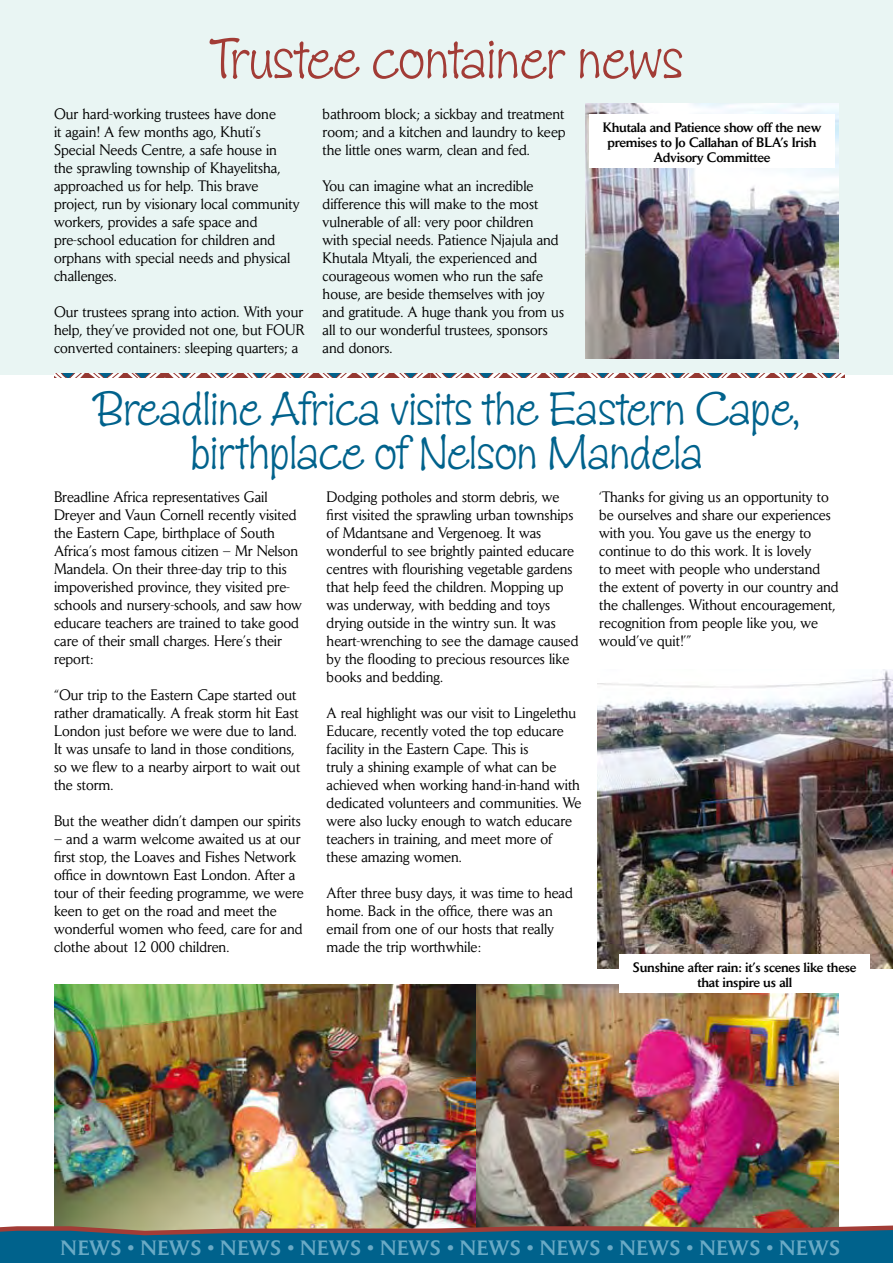
<style>
.page{position:relative;width:893px;height:1263px;background:#fff}
.page>*{position:absolute;margin:0;border:0;box-sizing:border-box;transform-origin:0 0}
.t1{font:58.5px "Zipty Do Std";color:#a23c36}
.t2{font:49.5px/44.5px "Zipty Do Std";color:#00628c;text-align:center}
.t3{font:500 20.55px "Daily News";color:#6aaac5}
.t4{font:15px/18px "Daily News";color:#000;scale:.95 1}
.t5{font:500 13.5px/15px "Daily News";letter-spacing:-.02em;color:#000;text-align:center;scale:.95 1}
</style>
<div class="page">
<img style="left:54px;top:984px;width:422px;height:235px">
<img style="left:476px;top:984px;width:363px;height:235px">
<div style="left:0;top:0;width:893px;height:374px;background:#e9f5f3"></div>
<img style="left:0;top:1219px;width:893px;height:44px">
<svg style="left:54px;top:373px;width:791px;height:4px"></svg>
<img style="left:597px;top:669px;width:296px;height:300px">
<img style="left:585px;top:103px;width:254px;height:255px">
<div style="left:620px;top:954px;width:250px;height:39px;background:#fff"></div>
<div style="left:589px;top:115px;width:246px;height:53px;background:#fff"></div>
<h1 class="t1" style="left:210px;top:24px;width:475px">Trustee container news</h1>
<p class="t4" style="left:54px;top:104px;width:260px">Our hard-working trustees have done<br>it again! A few months ago, Khuti’s Special Needs Centre, a safe house in<br>the sprawling township of Khayelitsha, approached us for help. This brave project, run by visionary local community workers, provides a safe space and pre-school education for children and orphans with special needs and physical challenges.</p>
<p class="t4" style="left:54px;top:302px;width:265px;text-align:justify">Our trustees sprang into action. With your help, they’ve provided not one, but FOUR converted containers: sleeping quarters; a</p>
<p class="t4" style="left:323px;top:104px;width:257px;text-align:justify">bathroom block; a sickbay and treatment room; and a kitchen and laundry to keep the little ones warm, clean and fed.</p>
<p class="t4" style="left:323px;top:176px;width:256px">You can imagine what an incredible difference this will make to the most vulnerable of all: very poor children<br>with special needs. Patience Njajula and Khutala Mtyali, the experienced and courageous women who run the safe house, are beside themselves with joy and gratitude. A huge thank you from us all to our wonderful trustees, sponsors and donors.</p>
<h2 class="t2" style="left:94px;top:386px;width:707px">Breadline Africa visits the Eastern Cape, birthplace of Nelson Mandela</h2>
<p class="t5" style="left:603px;top:119px;width:232px">Khutala and Patience show off the new premises to Jo Callahan of BLA’s Irish<br>Advisory Committee</p>
<p class="t4" style="left:54px;top:488px;width:263px">Breadline Africa representatives Gail Dreyer and Vaun Cornell recently visited the Eastern Cape, birthplace of South Africa’s most famous citizen – Mr Nelson Mandela. On their three-day trip to this impoverished province, they visited pre&shy;schools and nursery-schools, and saw how educare teachers are trained to take good care of their small charges. Here’s their report:</p>
<p class="t4" style="left:54px;top:686px;width:261px">“Our trip to the Eastern Cape started out rather dramatically. A freak storm hit East London just before we were due to land.<br>It was unsafe to land in those conditions, so we flew to a nearby airport to wait out the storm.</p>
<p class="t4" style="left:54px;top:812px;width:261px">But the weather didn’t dampen our spirits</p>
<p class="t4" style="left:54px;top:830px;width:264px">– and a warm welcome awaited us at our first stop, the Loaves and Fishes Network office in downtown East London. After a tour of their feeding programme, we were keen to get on the road and meet the wonderful women who feed, care for and clothe about 12 000 children.</p>
<p class="t4" style="left:327px;top:488px;width:267px">Dodging potholes and storm debris, we first visited the sprawling urban townships of Mdantsane and Vergenoeg. It was wonderful to see brightly painted educare centres with flourishing vegetable gardens that help feed the children. Mopping up was underway, with bedding and toys drying outside in the wintry sun. It was heart-wrenching to see the damage caused by the flooding to precious resources like books and bedding.</p>
<p class="t4" style="left:327px;top:704px;width:269px">A real highlight was our visit to Lingelethu Educare, recently voted the top educare facility in the Eastern Cape. This is<br>truly a shining example of what can be achieved when working hand-in-hand with dedicated volunteers and communities. We were also lucky enough to watch educare teachers in training, and meet more of these amazing women.</p>
<p class="t4" style="left:327px;top:884px;width:261px">After three busy days, it was time to head home. Back in the office, there was an email from one of our hosts that really made the trip worthwhile:</p>
<p class="t4" style="left:599px;top:488px;width:253px">‘Thanks for giving us an opportunity to be ourselves and share our experiences with you. You gave us the energy to continue to do this work. It is lovely<br>to meet with people who understand the extent of poverty in our country and the challenges. Without encouragement, recognition from people like you, we would’ve quit!’”</p>
<p class="t5" style="left:633px;top:959px;width:237px">Sunshine after rain: it’s scenes like these that inspire us all</p>
<h3 class="t3" style="left:61px;top:1235px;width:781px">news • news • news • news • news • news • news • news • news • news</h3>
</div>
